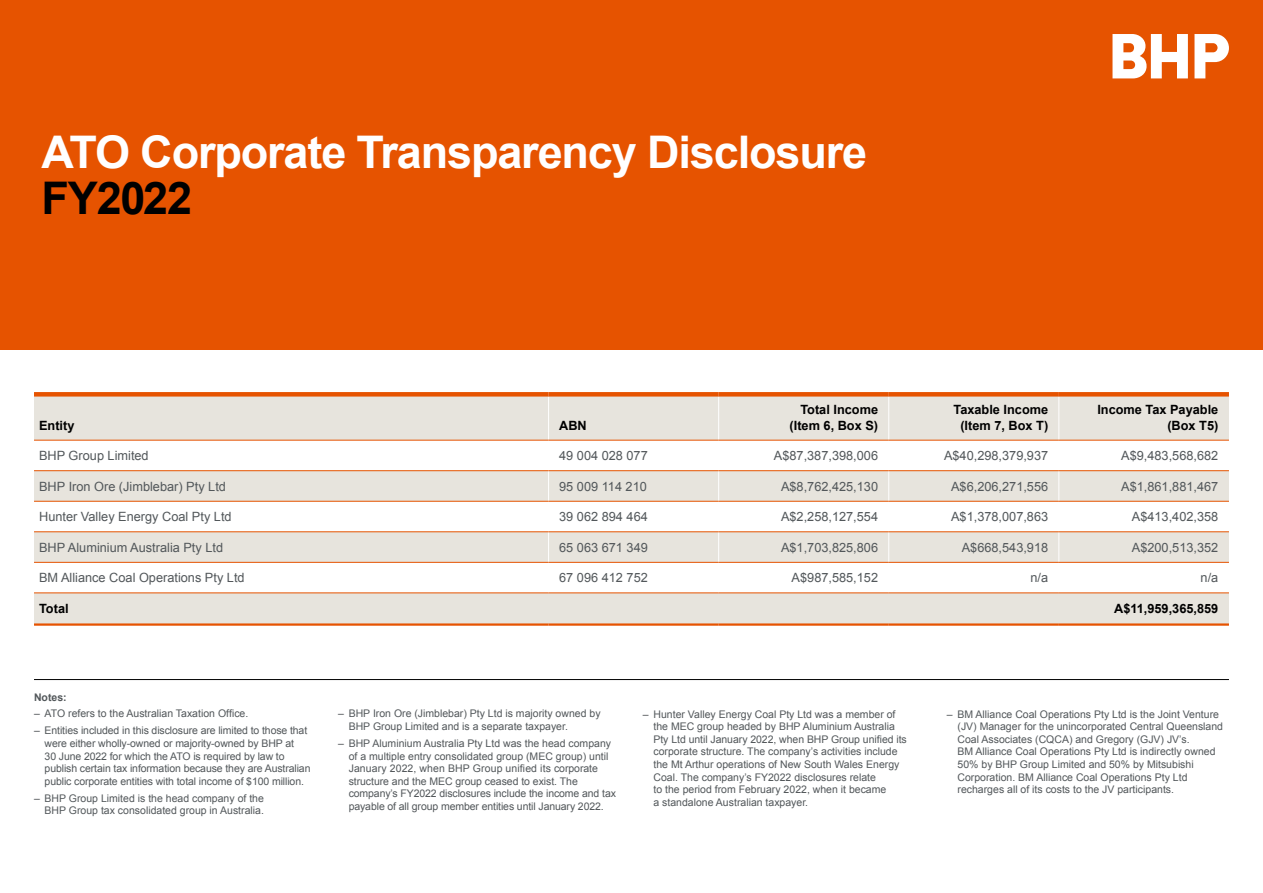
<style>
.page{position:relative;width:1263px;height:893px;background:#fff}
.page>*{position:absolute;margin:0;border:0;box-sizing:border-box;transform-origin:0 0}
.t1{font:700 45px "Arial";letter-spacing:-.025em;color:#fff}
.t2{font:700 45px "Arial";letter-spacing:-.025em;color:#000}
.t3{font:12.75px "Arial";color:#52575a}
.t4{font:700 12.75px/15.3px "Arial";color:#000;text-align:right}
.t5{font:10.5px/12.6px "Arial";color:#52575a}
.t6{font:700 10.5px "Arial";color:#52575a}
</style>
<div class="page">
<div style="left:0;top:0;width:1263px;height:350px;background:#e65300"></div>
<svg style="left:1112px;top:34px;width:117px;height:44px"></svg>
<svg style="left:34px;top:397px;width:1195px;height:226px;fill:#e7e4dd"></svg>
<hr style="left:548px;top:440px;width:1px;height:30px;background:#fff">
<hr style="left:718px;top:440px;width:1px;height:30px;background:#fff">
<hr style="left:888px;top:440px;width:1px;height:30px;background:#fff">
<hr style="left:1058px;top:440px;width:1px;height:30px;background:#fff">
<hr style="left:548px;top:471px;width:1px;height:30px;background:#fff">
<hr style="left:718px;top:471px;width:1px;height:30px;background:#fff">
<hr style="left:888px;top:471px;width:1px;height:30px;background:#fff">
<hr style="left:1058px;top:471px;width:1px;height:30px;background:#fff">
<hr style="left:548px;top:501px;width:1px;height:30px;background:#fff">
<hr style="left:718px;top:501px;width:1px;height:30px;background:#fff">
<hr style="left:888px;top:501px;width:1px;height:30px;background:#fff">
<hr style="left:1058px;top:501px;width:1px;height:30px;background:#fff">
<hr style="left:548px;top:532px;width:1px;height:30px;background:#fff">
<hr style="left:718px;top:532px;width:1px;height:30px;background:#fff">
<hr style="left:888px;top:532px;width:1px;height:30px;background:#fff">
<hr style="left:1058px;top:532px;width:1px;height:30px;background:#fff">
<hr style="left:548px;top:563px;width:1px;height:30px;background:#fff">
<hr style="left:718px;top:563px;width:1px;height:30px;background:#fff">
<hr style="left:888px;top:563px;width:1px;height:30px;background:#fff">
<hr style="left:1058px;top:563px;width:1px;height:30px;background:#fff">
<hr style="left:548px;top:397px;width:1px;height:43px;background:#fff">
<hr style="left:718px;top:397px;width:1px;height:43px;background:#fff">
<hr style="left:888px;top:397px;width:1px;height:43px;background:#fff">
<hr style="left:1058px;top:397px;width:1px;height:43px;background:#fff">
<div style="left:34px;top:392px;width:515px;height:5px;background:#e65300"></div>
<div style="left:549px;top:392px;width:170px;height:5px;background:#e65300"></div>
<div style="left:719px;top:392px;width:170px;height:5px;background:#e65300"></div>
<div style="left:889px;top:392px;width:170px;height:5px;background:#e65300"></div>
<div style="left:1059px;top:392px;width:170px;height:5px;background:#e65300"></div>
<hr style="left:34px;top:440px;width:515px;height:1px;background:#e65300">
<hr style="left:549px;top:440px;width:170px;height:1px;background:#e65300">
<hr style="left:719px;top:440px;width:170px;height:1px;background:#e65300">
<hr style="left:889px;top:440px;width:170px;height:1px;background:#e65300">
<hr style="left:1059px;top:440px;width:170px;height:1px;background:#e65300">
<hr style="left:34px;top:470px;width:515px;height:1px;background:#e65300">
<hr style="left:549px;top:470px;width:170px;height:1px;background:#e65300">
<hr style="left:719px;top:470px;width:170px;height:1px;background:#e65300">
<hr style="left:889px;top:470px;width:170px;height:1px;background:#e65300">
<hr style="left:1059px;top:470px;width:170px;height:1px;background:#e65300">
<hr style="left:34px;top:501px;width:515px;height:1px;background:#e65300">
<hr style="left:549px;top:501px;width:170px;height:1px;background:#e65300">
<hr style="left:719px;top:501px;width:170px;height:1px;background:#e65300">
<hr style="left:889px;top:501px;width:170px;height:1px;background:#e65300">
<hr style="left:1059px;top:501px;width:170px;height:1px;background:#e65300">
<hr style="left:34px;top:531px;width:515px;height:1px;background:#e65300">
<hr style="left:549px;top:531px;width:170px;height:1px;background:#e65300">
<hr style="left:719px;top:531px;width:170px;height:1px;background:#e65300">
<hr style="left:889px;top:531px;width:170px;height:1px;background:#e65300">
<hr style="left:1059px;top:531px;width:170px;height:1px;background:#e65300">
<hr style="left:34px;top:562px;width:515px;height:1px;background:#e65300">
<hr style="left:549px;top:562px;width:170px;height:1px;background:#e65300">
<hr style="left:719px;top:562px;width:170px;height:1px;background:#e65300">
<hr style="left:889px;top:562px;width:170px;height:1px;background:#e65300">
<hr style="left:1059px;top:562px;width:170px;height:1px;background:#e65300">
<hr style="left:34px;top:593px;width:515px;height:1px;background:#e65300">
<hr style="left:549px;top:593px;width:170px;height:1px;background:#e65300">
<hr style="left:719px;top:593px;width:170px;height:1px;background:#e65300">
<hr style="left:889px;top:593px;width:170px;height:1px;background:#e65300">
<hr style="left:1059px;top:593px;width:170px;height:1px;background:#e65300">
<hr style="left:34px;top:623px;width:515px;height:3px;background:#e65300">
<hr style="left:549px;top:623px;width:170px;height:3px;background:#e65300">
<hr style="left:719px;top:623px;width:170px;height:3px;background:#e65300">
<hr style="left:889px;top:623px;width:170px;height:3px;background:#e65300">
<hr style="left:1059px;top:623px;width:170px;height:3px;background:#e65300">
<hr style="left:34px;top:679px;width:1195px;height:1px;background:#000">
<h1 class="t1" style="left:41px;top:122px;width:827px">ATO Corporate Transparency Disclosure</h1>
<h1 class="t2" style="left:41px;top:169px;width:152px">FY2022</h1>
<p class="t4" style="left:39px;top:418px;width:37px">Entity</p>
<p class="t4" style="left:559px;top:418px;width:29px">ABN</p>
<p class="t4" style="left:789px;top:403px;width:90px">Total Income (Item 6, Box S)</p>
<p class="t4" style="left:953px;top:403px;width:96px;text-align:center">Taxable Income (Item 7, Box T)</p>
<p class="t4" style="left:1097px;top:403px;width:122px">Income Tax Payable (Box T5)</p>
<p class="t3" style="left:39px;top:447px;width:111px">BHP Group Limited</p>
<p class="t3" style="left:559px;top:447px;width:90px">49 004 028 077</p>
<p class="t3" style="left:774px;top:447px;width:106px">A$87,387,398,006</p>
<p class="t3" style="left:944px;top:447px;width:106px">A$40,298,379,937</p>
<p class="t3" style="left:1121px;top:447px;width:99px">A$9,483,568,682</p>
<p class="t3" style="left:39px;top:478px;width:188px">BHP Iron Ore (Jimblebar) Pty Ltd</p>
<p class="t3" style="left:559px;top:478px;width:89px">95 009 114 210</p>
<p class="t3" style="left:781px;top:478px;width:99px">A$8,762,425,130</p>
<p class="t3" style="left:951px;top:478px;width:99px">A$6,206,271,556</p>
<p class="t3" style="left:1121px;top:478px;width:99px">A$1,861,881,467</p>
<p class="t3" style="left:39px;top:508px;width:194px">Hunter Valley Energy Coal Pty Ltd</p>
<p class="t3" style="left:559px;top:508px;width:90px">39 062 894 464</p>
<p class="t3" style="left:781px;top:508px;width:99px">A$2,258,127,554</p>
<p class="t3" style="left:951px;top:508px;width:99px">A$1,378,007,863</p>
<p class="t3" style="left:1132px;top:508px;width:88px">A$413,402,358</p>
<p class="t3" style="left:39px;top:539px;width:186px">BHP Aluminium Australia Pty Ltd</p>
<p class="t3" style="left:559px;top:539px;width:90px">65 063 671 349</p>
<p class="t3" style="left:781px;top:539px;width:99px">A$1,703,825,806</p>
<p class="t3" style="left:962px;top:539px;width:88px">A$668,543,918</p>
<p class="t3" style="left:1132px;top:539px;width:88px">A$200,513,352</p>
<p class="t3" style="left:39px;top:569px;width:207px">BM Alliance Coal Operations Pty Ltd</p>
<p class="t3" style="left:559px;top:569px;width:90px">67 096 412 752</p>
<p class="t3" style="left:792px;top:569px;width:88px">A$987,585,152</p>
<p class="t3" style="left:1030px;top:569px;width:19px">n/a</p>
<p class="t3" style="left:1200px;top:569px;width:19px">n/a</p>
<p class="t4" style="left:39px;top:601px;width:31px">Total</p>
<p class="t4" style="left:1114px;top:601px;width:106px">A$11,959,365,859</p>
<p class="t6" style="left:34px;top:690px;width:34px">Notes:</p>
<p class="t5" style="left:34px;top:708px;width:216px">– ATO refers to the Australian Taxation Office.</p>
<p class="t5" style="left:45px;top:724px;width:267px;text-indent:-11px">– Entities included in this disclosure are limited to those that were either wholly-owned or majority-owned by BHP at<br>30 June 2022 for which the ATO is required by law to publish certain tax information because they are Australian public corporate entities with total income of $100 million.</p>
<p class="t5" style="left:34px;top:792px;width:231px;text-align:right">– BHP Group Limited is the head company of the<br>BHP Group tax consolidated group in Australia.</p>
<p class="t5" style="left:349px;top:708px;width:253px;text-indent:-11px">– BHP Iron Ore (Jimblebar) Pty Ltd is majority owned by<br>BHP Group Limited and is a separate taxpayer.</p>
<p class="t5" style="left:349px;top:737px;width:269px;text-indent:-11px">– BHP Aluminium Australia Pty Ltd was the head company of a multiple entry consolidated group (MEC group) until January 2022, when BHP Group unified its corporate structure and the MEC group ceased to exist. The company’s FY2022 disclosures include the income and tax payable of all group member entities until January 2022.</p>
<p class="t5" style="left:653px;top:708px;width:255px;text-indent:-11px">– Hunter Valley Energy Coal Pty Ltd was a member of the MEC group headed by BHP Aluminium Australia Pty Ltd until January 2022, when BHP Group unified its corporate structure. The company’s activities include the Mt Arthur operations of New South Wales Energy Coal. The company’s FY2022 disclosures relate<br>to the period from February 2022, when it became<br>a standalone Australian taxpayer.</p>
<p class="t5" style="left:957px;top:708px;width:267px;text-indent:-11px">– BM Alliance Coal Operations Pty Ltd is the Joint Venture (JV) Manager for the unincorporated Central Queensland Coal Associates (CQCA) and Gregory (GJV) JV’s.<br>BM Alliance Coal Operations Pty Ltd is indirectly owned 50% by BHP Group Limited and 50% by Mitsubishi Corporation. BM Alliance Coal Operations Pty Ltd recharges all of its costs to the JV participants.</p>
</div>
